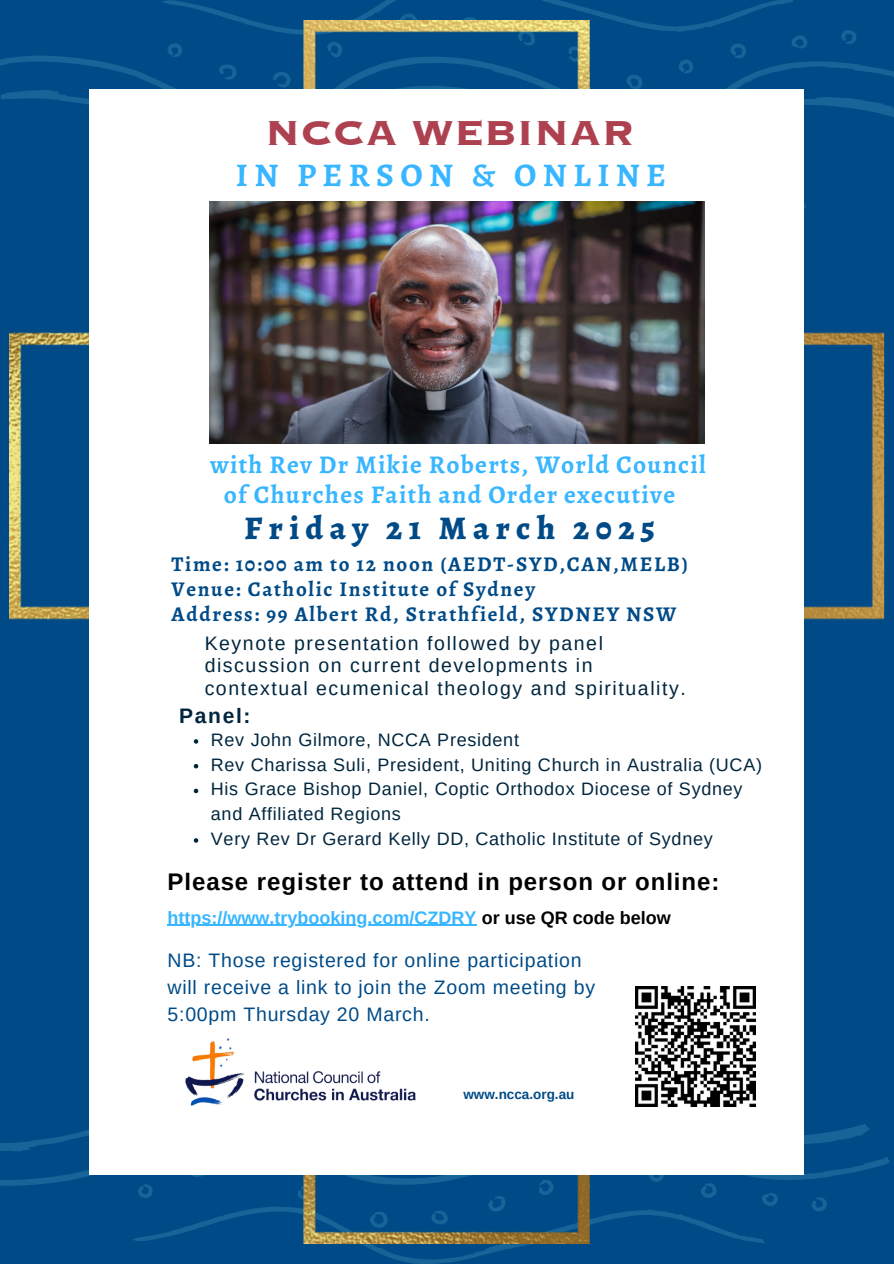
<style>
.page{position:relative;width:894px;height:1264px;background:#fff}
.page>*{position:absolute;margin:0;border:0;box-sizing:border-box;transform-origin:0 0}
.t1{font:45px "Copperplate Gothic LT Pro 33 BC";color:#ad4150}
.t2{font:800 33px "Alegreya";letter-spacing:.195em;color:#004b87}
.t3{font:700 33px "Alegreya";letter-spacing:.195em;color:#38b6ff}
.t4{font:700 25.5px/30.3px "Alegreya";letter-spacing:.05em;color:#38b6ff}
.t5{font:700 24px "Arimo";letter-spacing:.04em;color:#010101}
.t6{font:700 21px/24.8px "Alegreya";letter-spacing:.08em;color:#004b87}
.t7{font:700 21px "Arimo";letter-spacing:.08em;color:#00263e}
.t8{font:19.5px/22.5px "Arimo";letter-spacing:.08em;color:#00263e}
.t9{font:19.5px/27px "Arimo";letter-spacing:.04em;color:#004b87}
.t10{font:18px/24.8px "Arimo";letter-spacing:.04em;color:#00263e}
.t11{font:700 18px "Arimo";color:#38b6ff}
.t12{font:700 13.5px "Arimo";color:#004b87}
.s1{color:#000}
</style>
<div class="page">
<div style="left:0;top:786px;width:889px;height:477px;background:#004b87"></div>
<div style="left:0;top:0;width:893px;height:454px;background:#004b87"></div>
<img style="left:9px;top:20px;width:875px;height:1223px">
<div style="left:89px;top:89px;width:715px;height:1085px;background:#fff"></div>
<img style="left:210px;top:202px;width:494px;height:241px">
<img style="left:185px;top:1038px;width:231px;height:68px">
<img style="left:635px;top:986px;width:120px;height:120px">
<hr style="left:167px;top:924px;width:309px;height:1px;background:#38b6ff">
<svg style="left:194px;top:739px;width:4px;height:4px"></svg>
<svg style="left:194px;top:764px;width:4px;height:4px"></svg>
<svg style="left:194px;top:788px;width:4px;height:5px"></svg>
<svg style="left:194px;top:838px;width:4px;height:4px"></svg>
<h1 class="t1" style="left:265px;top:112px;width:370px">NCCA WEBINAR</h1>
<h5 class="t3" style="left:236px;top:152px;width:431px">IN PERSON &amp; ONLINE</h5>
<p class="t4" style="left:224px;top:449px;width:483px;text-indent:-14px">with Rev Dr Mikie Roberts, World Council of Churches Faith and Order executive</p>
<h2 class="t2" style="left:244px;top:505px;width:412px">Friday 21 March 2025</h2>
<p class="t6" style="left:171px;top:551px;width:517px">Time: 10:00 am to 12 noon (AEDT-SYD,CAN,MELB)</p>
<p class="t6" style="left:171px;top:576px;width:506px">Venue: Catholic Institute of Sydney<br>Address: 99 Albert Rd, Strathfield, SYDNEY NSW</p>
<h6 class="t8" style="left:205px;top:631px;width:482px">Keynote presentation followed by panel discussion on current developments in contextual ecumenical theology and spirituality.</h6>
<h5 class="t10" style="left:211px;top:727px;width:309px">Rev John Gilmore, NCCA President</h5>
<p class="t10" style="left:211px;top:752px;width:552px">Rev Charissa Suli, President, Uniting Church in Australia (UCA)</p>
<p class="t10" style="left:211px;top:776px;width:533px">His Grace Bishop Daniel, Coptic Orthodox Diocese of Sydney and Affiliated Regions</p>
<p class="t10" style="left:211px;top:826px;width:503px">Very Rev Dr Gerard Kelly DD, Catholic Institute of Sydney</p>
<p class="t7" style="left:179px;top:704px;width:73px">Panel:</p>
<h4 class="t5" style="left:167px;top:867px;width:553px">Please register to attend in person or online:</h4>
<h4 class="t11" style="left:167px;top:907px;width:504px">https://www.trybooking.com/CZDRY <span class="s1">or use QR code below</span></h4>
<h3 class="t9" style="left:167px;top:946px;width:429px">NB: Those registered for online participation will receive a link to join the Zoom meeting by<br>5:00pm Thursday 20 March.</h3>
<h5 class="t12" style="left:463px;top:1086px;width:112px">www.ncca.org.au</h5>
</div>
